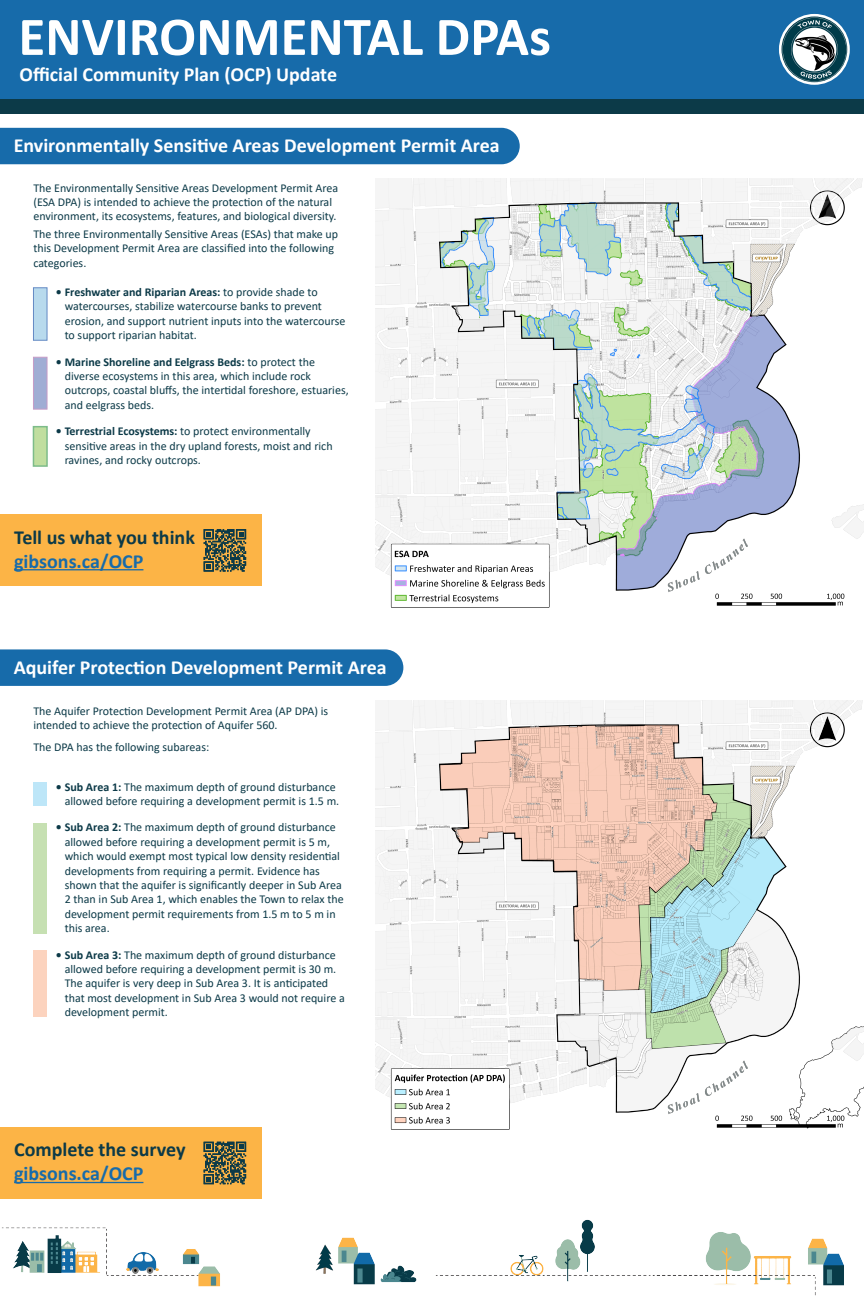
<style>
.page{position:relative;width:864px;height:1296px;background:#fff}
.page>*{position:absolute;margin:0;border:0;box-sizing:border-box;transform-origin:0 0}
.t1{font:700 55px "Calibri";color:#fff}
.t2{font:700 20px "Calibri";color:#fff}
.t3{font:700 20px "Calibri";color:#0c3a48}
.t4{font:700 20px "Calibri";color:#176baa}
.t5{font:12px/14.4px "Calibri";color:#0c3a48}
.s1{font-weight:700}
</style>
<div class="page">
<img style="left:815px;top:1238px;width:29px;height:38px">
<img style="left:383px;top:1265px;width:34px;height:18px">
<img style="left:547px;top:1220px;width:62px;height:62px">
<img style="left:2px;top:1227px;width:103px;height:46px">
<img style="left:435px;top:1255px;width:112px;height:21px">
<img style="left:652px;top:1232px;width:106px;height:53px">
<img style="left:815px;top:1276px;width:29px;height:19px">
<img style="left:49px;top:1228px;width:112px;height:48px">
<img style="left:758px;top:1238px;width:57px;height:47px">
<img style="left:340px;top:1237px;width:43px;height:48px">
<img style="left:181px;top:1249px;width:39px;height:38px">
<img style="left:316px;top:1242px;width:25px;height:34px">
<div style="left:0;top:0;width:864px;height:99px;background:#176baa"></div>
<svg style="left:779px;top:14px;width:71px;height:71px"></svg>
<div style="left:0;top:99px;width:864px;height:14px;background:#0c3a48"></div>
<div style="left:0;top:515px;width:262px;height:71px;background:#fcb446"></div>
<hr style="left:14px;top:569px;width:129px;height:1px;background:#176baa">
<div style="left:0;top:128px;width:520px;height:36px;background:#176baa"></div>
<div style="left:33px;top:287px;width:15px;height:54px;background:#b8daed;border:1px solid #648ac4"></div>
<div style="left:33px;top:357px;width:15px;height:53px;background:#a0add4;border:1px solid #c69cc7"></div>
<div style="left:33px;top:426px;width:15px;height:41px;background:#c0de9f;border:2px solid #7dbc8a"></div>
<div style="left:33px;top:783px;width:14px;height:23px;background:#bde6f8"></div>
<div style="left:33px;top:823px;width:14px;height:110px;background:#c6e0b2"></div>
<div style="left:33px;top:950px;width:14px;height:67px;background:#fcd3be"></div>
<div style="left:0;top:649px;width:403px;height:37px;background:#176baa"></div>
<img style="left:375px;top:700px;width:489px;height:430px">
<div style="left:0;top:1127px;width:262px;height:72px;background:#fcb446"></div>
<hr style="left:14px;top:1182px;width:129px;height:1px;background:#176baa">
<svg style="left:204px;top:1142px;width:42px;height:42px"></svg>
<svg style="left:204px;top:529px;width:42px;height:43px"></svg>
<img style="left:375px;top:179px;width:488px;height:429px">
<h1 class="t1" style="left:18px;top:-2px;width:534px">ENVIRONMENTAL DPAs</h1>
<h2 class="t2" style="left:20px;top:60px;width:319px">Official Community Plan (OCP) Update</h2>
<h2 class="t2" style="left:14px;top:131px;width:488px">Environmentally Sensitive Areas Development Permit Area</h2>
<p class="t5" style="left:33px;top:180px;width:306px">The Environmentally Sensitive Areas Development Permit Area (ESA DPA) is intended to achieve the protection of the natural environment, its ecosystems, features, and biological diversity.</p>
<p class="t5" style="left:33px;top:226px;width:306px">The three Environmentally Sensitive Areas (ESAs) that make up this Development Permit Area are classified into the following categories.</p>
<p class="t5" style="left:65px;top:284px;width:282px;text-indent:-9px"><span class="s1">• Freshwater and Riparian Areas:</span> to provide shade to watercourses, stabilize watercourse banks to prevent erosion, and support nutrient inputs into the watercourse to support riparian habitat.</p>
<p class="t5" style="left:65px;top:354px;width:286px;text-indent:-9px"><span class="s1">• Marine Shoreline and Eelgrass Beds:</span> to protect the diverse ecosystems in this area, which include rock outcrops, coastal bluffs, the intertidal foreshore, estuaries, and eelgrass beds.</p>
<p class="t5" style="left:65px;top:424px;width:269px;text-indent:-9px"><span class="s1">• Terrestrial Ecosystems:</span> to protect environmentally sensitive areas in the dry upland forests, moist and rich ravines, and rocky outcrops.</p>
<h2 class="t3" style="left:14px;top:523px;width:182px">Tell us what you think</h2>
<h2 class="t4" style="left:14px;top:547px;width:131px">gibsons.ca/OCP</h2>
<h2 class="t2" style="left:14px;top:653px;width:375px">Aquifer Protection Development Permit Area</h2>
<p class="t5" style="left:33px;top:703px;width:296px">The Aquifer Protection Development Permit Area (AP DPA) is intended to achieve the protection of Aquifer 560.</p>
<p class="t5" style="left:33px;top:740px;width:177px">The DPA has the following subareas:</p>
<p class="t5" style="left:56px;top:779px;width:285px;text-align:right"><span class="s1">• Sub Area 1:</span> The maximum depth of ground disturbance allowed before requiring a development permit is 1.5 m.</p>
<p class="t5" style="left:65px;top:820px;width:281px;text-indent:-9px"><span class="s1">• Sub Area 2:</span> The maximum depth of ground disturbance allowed before requiring a development permit is 5 m, which would exempt most typical low density residential developments from requiring a permit. Evidence has shown that the aquifer is significantly deeper in Sub Area 2 than in Sub Area 1, which enables the Town to relax the development permit requirements from 1.5 m to 5 m in this area.</p>
<p class="t5" style="left:65px;top:947px;width:282px;text-indent:-9px"><span class="s1">• Sub Area 3:</span> The maximum depth of ground disturbance allowed before requiring a development permit is 30 m.<br>The aquifer is very deep in Sub Area 3. It is anticipated that most development in Sub Area 3 would not require a development permit.</p>
<h2 class="t3" style="left:14px;top:1135px;width:173px">Complete the survey</h2>
<h2 class="t4" style="left:14px;top:1159px;width:131px">gibsons.ca/OCP</h2>
</div>
